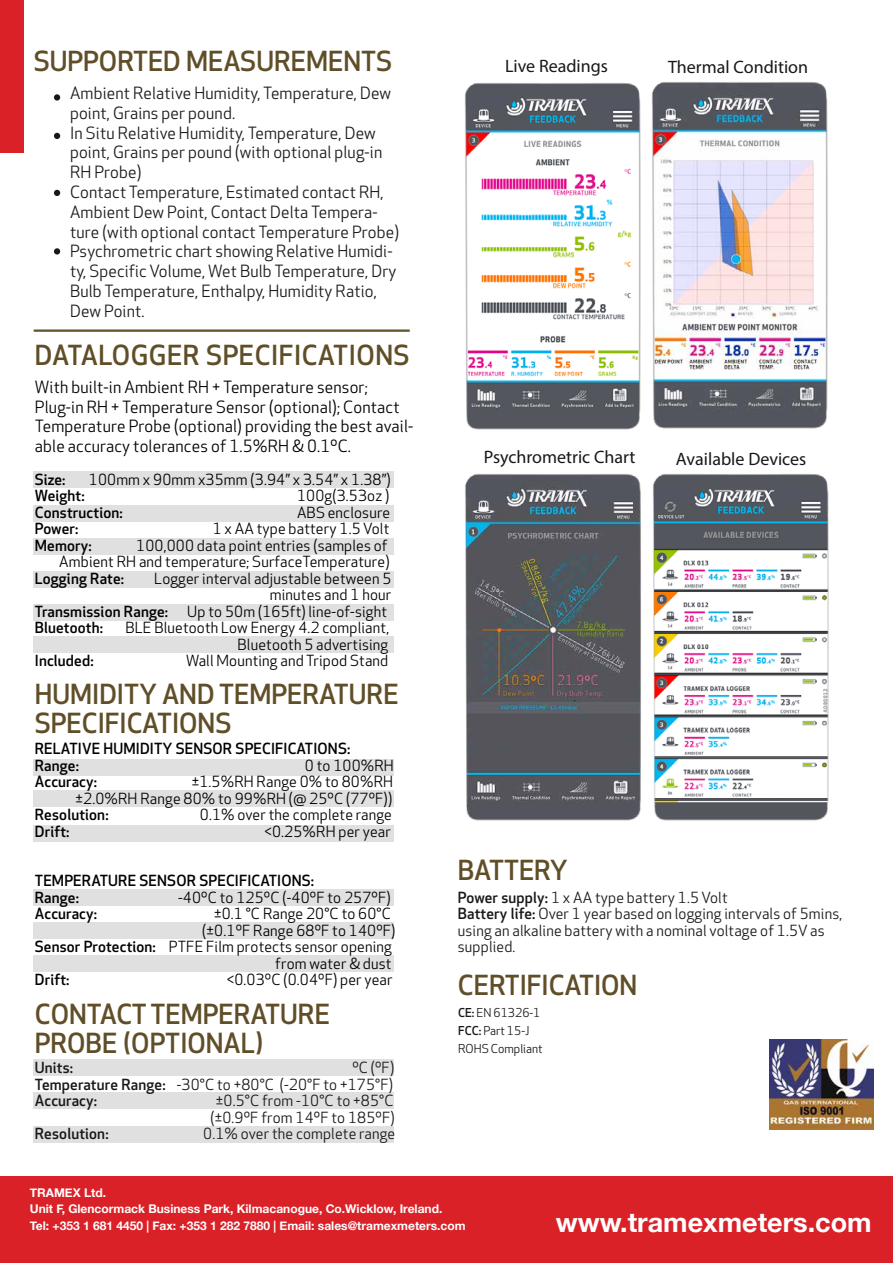
<style>
.page{position:relative;width:893px;height:1263px;background:#fff}
.page>*{position:absolute;margin:0;border:0;box-sizing:border-box;transform-origin:0 0}
.t1{font:500 27px/28.5px "Apex New";color:#604e28}
.t2{font:500 27px "Apex New";letter-spacing:.02em;color:#604e28}
.t3{font:700 27px "Helvetica Neue";color:#fff}
.t4{font:18px "Myriad Pro";color:#191818}
.t5{font:16.5px/19.8px "Apex New";letter-spacing:.01em;color:#1a1a19}
.t6{font:16.5px/19.5px "Apex New";letter-spacing:.01em;color:#000}
.t7{font:15px/16.5px "Apex New";letter-spacing:.01em;color:#000;text-align:right}
.t8{font:15px/16.5px "Apex New";letter-spacing:.01em;color:#191818;text-align:justify}
.t9{font:500 15px/16.5px "Apex New";letter-spacing:.01em;color:#000}
.t10{font:500 15px "Apex New";letter-spacing:.01em;color:#191818}
.t11{font:700 12px/16.5px "Helvetica Neue";color:#fff}
.t12{font:12px/18px "Apex New";color:#191818}
.s1{font-weight:500}
</style>
<div class="page">
<div style="left:33px;top:955px;width:361px;height:17px;background:#e0e0e0"></div>
<div style="left:33px;top:1126px;width:361px;height:17px;background:#e0e0e0"></div>
<div style="left:33px;top:1092px;width:361px;height:16px;background:#e0e0e0"></div>
<div style="left:33px;top:1059px;width:361px;height:16px;background:#e0e0e0"></div>
<div style="left:33px;top:922px;width:361px;height:17px;background:#e0e0e0"></div>
<div style="left:33px;top:889px;width:361px;height:17px;background:#e0e0e0"></div>
<div style="left:33px;top:825px;width:361px;height:16px;background:#e0e0e0"></div>
<div style="left:33px;top:790px;width:361px;height:17px;background:#e0e0e0"></div>
<div style="left:33px;top:759px;width:361px;height:16px;background:#e0e0e0"></div>
<div style="left:33px;top:636px;width:361px;height:16px;background:#e0e0e0"></div>
<div style="left:33px;top:604px;width:361px;height:17px;background:#e0e0e0"></div>
<div style="left:33px;top:571px;width:361px;height:17px;background:#e0e0e0"></div>
<div style="left:33px;top:538px;width:361px;height:17px;background:#e0e0e0"></div>
<div style="left:33px;top:505px;width:361px;height:17px;background:#e0e0e0"></div>
<div style="left:33px;top:471px;width:361px;height:16px;background:#e0e0e0"></div>
<hr style="left:34px;top:329px;width:376px;height:3px;background:#63572c">
<img style="left:770px;top:1039px;width:103px;height:90px">
<div style="left:54px;top:94px;width:6px;height:7px;background:#191818;border-radius:50%"></div>
<svg style="left:54px;top:133px;width:6px;height:6px"></svg>
<svg style="left:54px;top:190px;width:6px;height:6px"></svg>
<div style="left:54px;top:248px;width:6px;height:7px;background:#191818;border-radius:50%"></div>
<img style="left:396px;top:83px;width:188px;height:339px">
<img style="left:584px;top:82px;width:244px;height:340px">
<img style="left:465px;top:422px;width:119px;height:399px">
<img style="left:584px;top:422px;width:245px;height:399px">
<div style="left:0;top:1177px;width:893px;height:86px;background:#db2128"></div>
<div style="left:0;top:0;width:24px;height:153px;background:#db2128"></div>
<h1 class="t1" style="left:34px;top:48px;width:360px">SUPPORTED MEASUREMENTS</h1>
<p class="t5" style="left:70px;top:84px;width:330px">Ambient Relative Humidity, Temperature, Dew point, Grains per pound.<br>In Situ Relative Humidity, Temperature, Dew point, Grains per pound (with optional plug-in RH Probe)<br>Contact Temperature, Estimated contact RH, Ambient Dew Point, Contact Delta Tempera&shy;ture (with optional contact Temperature Probe)<br>Psychrometric chart showing Relative Humidi&shy;ty, Specific Volume, Wet Bulb Temperature, Dry Bulb Temperature, Enthalpy, Humidity Ratio, Dew Point.</p>
<h1 class="t2" style="left:35px;top:340px;width:376px">DATALOGGER SPECIFICATIONS</h1>
<p class="t6" style="left:35px;top:378px;width:380px">With built-in Ambient RH + Temperature sensor; Plug-in RH + Temperature Sensor (optional); Contact Temperature Probe (optional) providing the best avail&shy;able accuracy tolerances of 1.5%RH &amp; 0.1ºC.</p>
<p class="t9" style="left:35px;top:472px;width:32px">Size:</p>
<p class="t7" style="left:89px;top:472px;width:303px">100mm x 90mm x35mm (3.94” x 3.54” x 1.38”)</p>
<p class="t9" style="left:35px;top:488px;width:51px">Weight:</p>
<p class="t7" style="left:297px;top:488px;width:94px">100g(3.53oz )</p>
<p class="t9" style="left:35px;top:505px;width:89px">Construction:</p>
<p class="t7" style="left:297px;top:505px;width:95px">ABS enclosure</p>
<p class="t9" style="left:35px;top:521px;width:45px">Power:</p>
<p class="t7" style="left:213px;top:521px;width:178px">1 x AA type battery 1.5 Volt</p>
<p class="t9" style="left:35px;top:538px;width:58px">Memory:</p>
<p class="t7" style="left:59px;top:538px;width:332px">100,000 data point entries (samples of<br>Ambient RH and temperature; SurfaceTemperature)</p>
<p class="t9" style="left:35px;top:571px;width:91px">Logging Rate:</p>
<p class="t7" style="left:154px;top:571px;width:239px">Logger interval adjustable between 5 minutes and 1 hour</p>
<p class="t9" style="left:35px;top:604px;width:135px">Transmission Range:</p>
<p class="t7" style="left:187px;top:604px;width:201px">Up to 50m (165ft) line-of-sight</p>
<p class="t9" style="left:35px;top:620px;width:70px">Bluetooth:</p>
<p class="t7" style="left:125px;top:620px;width:265px">BLE Bluetooth Low Energy 4.2 compliant,<br>Bluetooth 5 advertising</p>
<p class="t9" style="left:35px;top:653px;width:60px">Included:</p>
<p class="t7" style="left:186px;top:653px;width:204px">Wall Mounting and Tripod Stand</p>
<h1 class="t1" style="left:35px;top:681px;width:365px">HUMIDITY AND TEMPERATURE<br>SPECIFICATIONS</h1>
<p class="t9" style="left:35px;top:741px;width:317px">RELATIVE HUMIDITY SENSOR SPECIFICATIONS:<br>Range:</p>
<p class="t7" style="left:305px;top:758px;width:90px">0 to 100%RH</p>
<p class="t7" style="left:76px;top:774px;width:319px">±1.5%RH Range 0% to 80%RH<br>±2.0%RH Range 80% to 99%RH (@ 25ºC (77ºF))</p>
<p class="t9" style="left:35px;top:807px;width:75px">Resolution:</p>
<p class="t7" style="left:200px;top:807px;width:194px">0.1% over the complete range</p>
<p class="t9" style="left:35px;top:823px;width:36px">Drift:</p>
<p class="t7" style="left:264px;top:824px;width:128px">&lt;0.25%RH per year</p>
<p class="t9" style="left:35px;top:873px;width:281px">TEMPERATURE SENSOR SPECIFICATIONS:<br>Range:</p>
<p class="t9" style="left:35px;top:774px;width:64px">Accuracy:</p>
<p class="t7" style="left:178px;top:890px;width:214px">-40ºC to 125ºC (-40ºF to 257ºF)</p>
<p class="t7" style="left:35px;top:906px;width:362px">±0.1 °C Range 20°C to 60°C<br>(±0.1ºF Range 68ºF to 140ºF)<br><span class="s1">Sensor Protection:</span> PTFE Film protects sensor opening from water &amp; dust</p>
<p class="t9" style="left:35px;top:972px;width:36px">Drift:</p>
<p class="t7" style="left:227px;top:972px;width:167px">&lt;0.03ºC (0.04ºF) per year</p>
<h1 class="t1" style="left:35px;top:1001px;width:297px">CONTACT TEMPERATURE<br>PROBE (OPTIONAL)</h1>
<p class="t10" style="left:35px;top:1059px;width:40px">Units:</p>
<p class="t9" style="left:35px;top:906px;width:64px">Accuracy:</p>
<p class="t8" style="left:35px;top:1060px;width:361px;text-indent:317px">ºC (ºF)<br><span class="s1">Temperature Range:</span> -30°C to +80°C (-20°F to +175°F)<br><span class="s1">Accuracy:</span></p>
<p class="t8" style="left:210px;top:1093px;width:186px;text-align:center">±0.5°C from -10°C to +85°C (±0.9ºF from 14ºF to 185ºF)</p>
<p class="t10" style="left:35px;top:1125px;width:75px">Resolution:</p>
<p class="t8" style="left:203px;top:1126px;width:194px">0.1% over the complete range</p>
<p class="t4" style="left:505px;top:54px;width:105px">Live Readings</p>
<p class="t4" style="left:668px;top:56px;width:142px">Thermal Condition</p>
<p class="t4" style="left:484px;top:446px;width:153px">Psychrometric Chart</p>
<p class="t4" style="left:676px;top:448px;width:132px">Available Devices</p>
<h1 class="t1" style="left:458px;top:856px;width:112px">BATTERY</h1>
<p class="t8" style="left:458px;top:889px;width:386px;text-align:left"><span class="s1">Power supply:</span> 1 x AA type battery 1.5 Volt<br><span class="s1">Battery life:</span> Over 1 year based on logging intervals of 5mins, using an alkaline battery with a nominal voltage of 1.5V as supplied.</p>
<h1 class="t1" style="left:458px;top:972px;width:181px">CERTIFICATION</h1>
<p class="t12" style="left:458px;top:1004px;width:86px"><span class="s1">CE:</span> EN 61326-1<br><span class="s1">FCC:</span> Part 15-J<br>ROHS Compliant</p>
<p class="t11" style="left:30px;top:1185px;width:437px">TRAMEX Ltd.<br>Unit F, Glencormack Business Park, Kilmacanogue, Co.Wicklow, Ireland.<br>Tel: +353 1 681 4450 | Fax: +353 1 282 7880 | Email: sales@tramexmeters.com</p>
<h1 class="t3" style="left:556px;top:1201px;width:317px">www.tramexmeters.com</h1>
</div>
